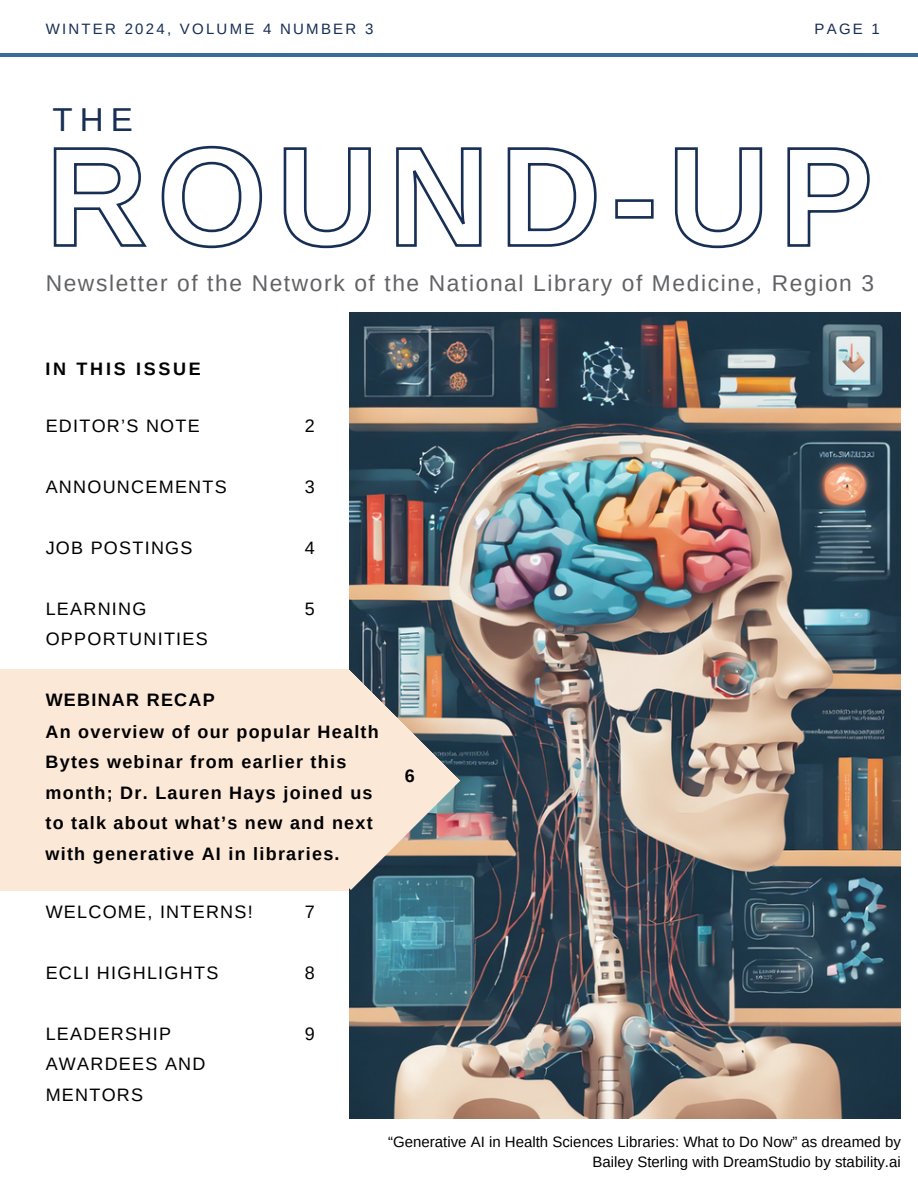
<style>
.page{position:relative;width:918px;height:1188px;background:#fff}
.page>*{position:absolute;margin:0;border:0;box-sizing:border-box;transform-origin:0 0}
.t1{font:33.15px "Arimo";color:#172f54}
.t2{font:22.8px "Arimo";letter-spacing:.07em;color:#616265}
.t3{font:700 18px/30.3px "Arimo";letter-spacing:.07em;color:#000}
.t4{font:18px/30.3px "Arimo";letter-spacing:.07em;color:#000}
.t5{font:700 18px "Arimo";letter-spacing:.15em;color:#000}
.t6{font:15px/20.2px "Arimo";color:#000;text-align:right}
.t7{font:15px "Arimo";letter-spacing:.15em;color:#172f54}
</style>
<div class="page">
<hr style="left:0;top:54px;width:918px;height:3px;background:#376c9b">
<div style="left:0;top:669px;width:371px;height:221px;background:#fce8d7"></div>
<img style="left:350px;top:313px;width:551px;height:805px">
<svg style="left:349px;top:669px;width:112px;height:221px"></svg>
<svg style="left:53px;top:145px;width:817px;height:104px"></svg>
<p class="t7" style="left:46px;top:20px;width:329px">WINTER 2024, VOLUME 4 NUMBER 3</p>
<p class="t7" style="left:815px;top:20px;width:67px">PAGE 1</p>
<p class="t1" style="left:52px;top:101px;width:82px">THE</p>
<p class="t2" style="left:46px;top:271px;width:830px">Newsletter of the Network of the National Library of Medicine, Region 3</p>
<h5 class="t5" style="left:46px;top:359px;width:157px">IN THIS ISSUE</h5>
<p class="t4" style="left:46px;top:411px;width:156px">EDITOR’S NOTE</p>
<h2 class="t4" style="left:46px;top:472px;width:183px">ANNOUNCEMENTS</h2>
<h1 class="t4" style="left:46px;top:532px;width:148px">JOB POSTINGS</h1>
<h3 class="t4" style="left:46px;top:593px;width:164px">LEARNING<br>OPPORTUNITIES</h3>
<h4 class="t3" style="left:46px;top:684px;width:171px">WEBINAR RECAP</h4>
<h5 class="t4" style="left:305px;top:411px;width:12px">2</h5>
<h5 class="t4" style="left:305px;top:472px;width:12px">3</h5>
<h5 class="t4" style="left:305px;top:532px;width:12px">4</h5>
<p class="t4" style="left:305px;top:593px;width:12px">5</p>
<h4 class="t3" style="left:46px;top:717px;width:335px">An overview of our popular Health<br>Bytes webinar from earlier this month; Dr. Lauren Hays joined us to talk about what’s new and next with generative AI in libraries.</h4>
<h5 class="t4" style="left:46px;top:897px;width:209px">WELCOME, INTERNS!</h5>
<h5 class="t4" style="left:46px;top:958px;width:174px">ECLI HIGHLIGHTS</h5>
<p class="t4" style="left:305px;top:897px;width:12px">7</p>
<p class="t4" style="left:305px;top:958px;width:12px">8</p>
<p class="t3" style="left:405px;top:761px;width:12px">6</p>
<h5 class="t4" style="left:46px;top:1018px;width:161px">LEADERSHIP<br>AWARDEES AND<br>MENTORS</h5>
<p class="t4" style="left:305px;top:1018px;width:12px">9</p>
<h6 class="t6" style="left:388px;top:1131px;width:514px">“Generative AI in Health Sciences Libraries: What to Do Now” as dreamed by<br>Bailey Sterling with DreamStudio by stability.ai</h6>
</div>
